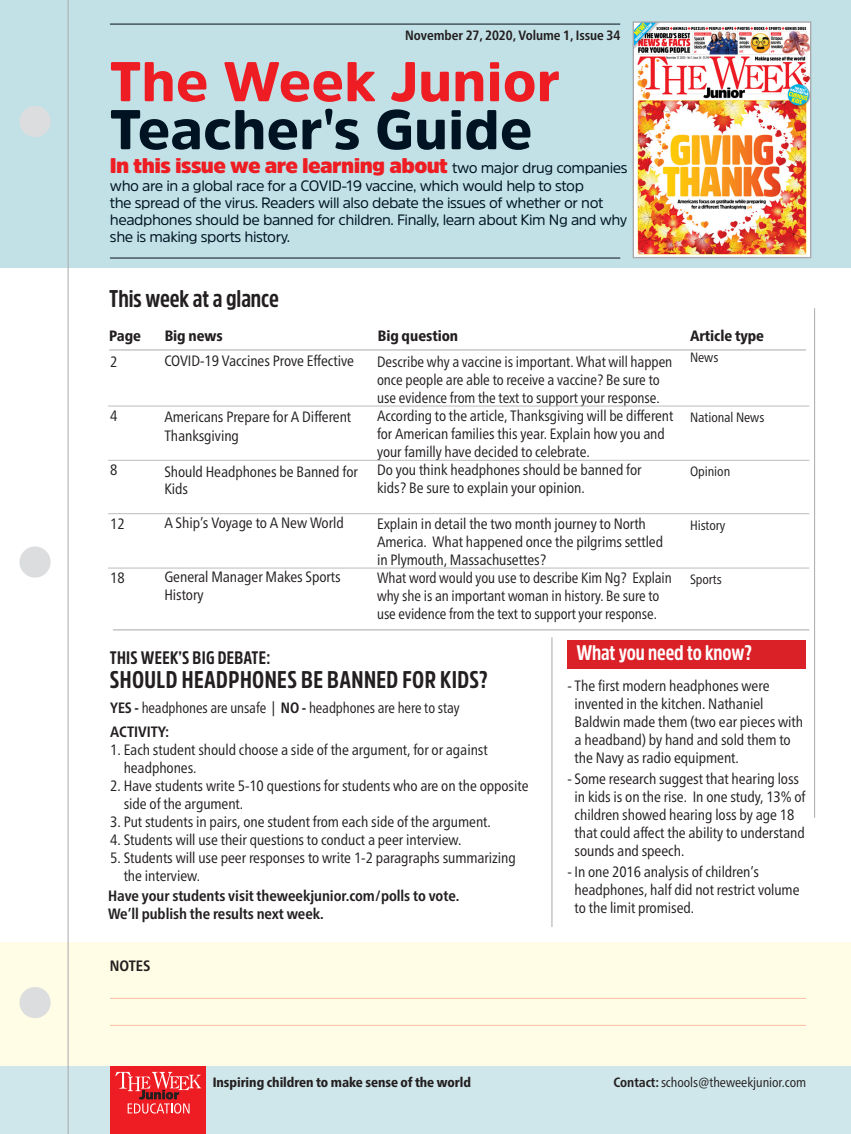
<style>
.page{position:relative;width:851px;height:1134px;background:#fff}
.page>*{position:absolute;margin:0;border:0;box-sizing:border-box;transform-origin:0 0}
.Stand_semi_bold_smal{font:900 55.5px/48px "Amsi Pro";color:#001322}
.c1_xhead_1{font:700 24px "Amsi Pro Cond";letter-spacing:.015em;color:#231f20}
.c1_xhead_1-2{font:700 24px "Amsi Pro Cond";letter-spacing:-.005em;color:#231f20}
.Stand_semi_bold_smal-2{font:900 21px "Amsi Pro";letter-spacing:-.03em;color:#ee1d23}
.c1_xhead_1-3{font:700 21px "Amsi Pro Cond";letter-spacing:-.005em;color:#fff}
.c1_xhead_1-4{font:700 18px "Amsi Pro Cond";letter-spacing:.015em;color:#231f20}
.C1_book_drop_cap{font:condensed 15px/18px "Frutiger Neue LT Pro";letter-spacing:-.005em;color:#231f20}
.C1_book_no_indent{font:condensed 15px/18px "Frutiger Neue LT Pro";letter-spacing:-.005em;color:#231f20}
.Stand_semi_bold_smal-3{font:15px/17.2px "Amsi Pro";letter-spacing:-.03em;color:#001322}
.C1_book_no_indent-2{font:condensed 15px/18px "Frutiger Neue LT Pro";letter-spacing:-.005em;color:#231f20;scale:.96 1}
.C1_book_drop_cap-2{font:700 condensed 15px/18px "Frutiger Neue LT Pro";letter-spacing:-.005em;color:#231f20}
.C1_book_drop_cap-3{font:condensed 15px "Frutiger Neue LT Pro";letter-spacing:-.005em;color:#231f20;scale:.95 1}
.C1_heavy_no_indent{font:800 condensed 15px "Frutiger Neue LT Pro";letter-spacing:-.005em;color:#231f20}
.C1_bold_no_indent{font:700 condensed 15px "Frutiger Neue LT Pro";letter-spacing:-.005em;color:#231f20}
.C1_bold_no_indent-2{font:800 condensed 13.5px "Frutiger Neue LT Pro";letter-spacing:-.005em;color:#231f20}
.C1_book_no_indent-3{font:condensed 13.5px "Frutiger Neue LT Pro";letter-spacing:-.005em;color:#231f20}
.C1_bold_no_indent-3{font:condensed 13.5px "Frutiger Neue LT Pro";letter-spacing:-.005em;color:#231f20}
.C1_bold_no_indent-4{font:700 condensed 13.5px "Frutiger Neue LT Pro";letter-spacing:-.005em;color:#231f20}
.s1{color:#ee1d23}
.s2{font-weight:400;font-size:15px;color:#001322}
.s3{font-weight:700}
</style>
<div class="page">
<div style="left:0;top:942px;width:850px;height:170px;background:#fffde5"></div>
<hr style="left:110px;top:998px;width:696px;height:1px;background:#fabda6">
<hr style="left:110px;top:1025px;width:696px;height:1px;background:#fabda6">
<div style="left:0;top:1067px;width:850px;height:67px;background:#cfe7eb"></div>
<hr style="left:109px;top:350px;width:697px;height:1px;background:#a8a9ad">
<div style="left:0;top:0;width:850px;height:268px;background:#c2e1e6"></div>
<hr style="left:814px;top:308px;width:1px;height:510px;background:#a8a9ad">
<hr style="left:551px;top:637px;width:1px;height:290px;background:#a8a9ad">
<hr style="left:113px;top:630px;width:696px;height:1px;background:#a8a9ad">
<div style="left:19px;top:106px;width:32px;height:31px;background:#dcdddf;border-radius:50%"></div>
<div style="left:19px;top:546px;width:32px;height:32px;background:#dcdddf;border-radius:50%"></div>
<div style="left:19px;top:987px;width:32px;height:31px;background:#dcdddf;border-radius:50%"></div>
<hr style="left:68px;top:0;width:1px;height:1134px;background:#a8a9ad">
<hr style="left:110px;top:24px;width:510px;height:1px;background:#08111a">
<hr style="left:110px;top:258px;width:510px;height:1px;background:#08111a">
<div style="left:110px;top:1067px;width:96px;height:67px;background:#ee1d23"></div>
<svg style="left:115px;top:1072px;width:86px;height:42px"></svg>
<hr style="left:108px;top:460px;width:701px;height:1px;background:#bcbdc0">
<hr style="left:108px;top:406px;width:701px;height:1px;background:#bcbdc0">
<hr style="left:108px;top:513px;width:701px;height:1px;background:#bcbdc0">
<hr style="left:108px;top:568px;width:701px;height:1px;background:#bcbdc0">
<img style="left:634px;top:23px;width:175px;height:233px">
<div style="left:632px;top:21px;width:179px;height:237px;border:1px solid #a8a9ad"></div>
<div style="left:567px;top:640px;width:238px;height:29px;background:#da2128"></div>
<p class="C1_bold_no_indent-4" style="left:405px;top:27px;width:216px">November 27, 2020, Volume 1, Issue 34</p>
<p class="Stand_semi_bold_smal" style="left:110px;top:57px;width:452px"><span class="s1">The Week Junior<br></span>Teacher's Guide</p>
<p class="Stand_semi_bold_smal-2" style="left:110px;top:151px;width:519px">In this issue we are learning about <span class="s2">two major drug companies</span></p>
<p class="Stand_semi_bold_smal-3" style="left:110px;top:176px;width:519px">who are in a global race for a COVID-19 vaccine, which would help to stop<br>the spread of the virus. Readers will also debate the issues of whether or not headphones should be banned for children. Finally, learn about Kim Ng and why she is making sports history.</p>
<p class="c1_xhead_1-2" style="left:109px;top:282px;width:171px">This week at a glance</p>
<p class="C1_heavy_no_indent" style="left:109px;top:326px;width:33px">Page</p>
<p class="C1_heavy_no_indent" style="left:165px;top:326px;width:59px">Big news</p>
<p class="C1_heavy_no_indent" style="left:378px;top:326px;width:82px">Big question</p>
<p class="C1_heavy_no_indent" style="left:690px;top:326px;width:76px">Article type</p>
<p class="C1_book_no_indent-3" style="left:690px;top:350px;width:30px">News</p>
<p class="C1_book_no_indent" style="left:164px;top:352px;width:191px">COVID-19 Vaccines Prove Effective</p>
<p class="C1_book_no_indent" style="left:377px;top:353px;width:297px">Describe why a vaccine is important. What will happen once people are able to receive a vaccine? Be sure to use evidence from the text to support your response.</p>
<p class="C1_book_no_indent" style="left:377px;top:407px;width:298px">According to the article, Thanksgiving will be different for American families this year. Explain how you and your familly have decided to celebrate.</p>
<p class="C1_book_no_indent" style="left:377px;top:461px;width:266px">Do you think headphones should be banned for kids? Be sure to explain your opinion.</p>
<p class="C1_book_no_indent" style="left:377px;top:515px;width:287px">Explain in detail the two month journey to North<br>America. What happened once the pilgrims settled in Plymouth, Massachusettes?</p>
<p class="C1_book_no_indent-2" style="left:377px;top:569px;width:308px">What word would you use to describe Kim Ng? Explain why she is an important woman in history. Be sure to use evidence from the text to support your response.</p>
<p class="c1_xhead_1-3" style="left:576px;top:639px;width:177px">What you need to know?</p>
<p class="C1_book_no_indent" style="left:110px;top:353px;width:9px">2</p>
<p class="C1_book_no_indent" style="left:164px;top:407px;width:188px;line-height:19.5px">Americans Prepare for A Different<br>Thanksgiving</p>
<p class="C1_book_no_indent" style="left:164px;top:464px;width:195px;line-height:16.5px">Should Headphones be Banned for<br>Kids</p>
<p class="C1_book_no_indent" style="left:164px;top:514px;width:181px">A Ship’s Voyage to A New World</p>
<p class="C1_book_no_indent" style="left:164px;top:568px;width:178px">General Manager Makes Sports<br>History</p>
<p class="C1_book_no_indent" style="left:110px;top:407px;width:9px">4</p>
<p class="C1_book_no_indent-3" style="left:690px;top:409px;width:76px">National News</p>
<p class="C1_book_no_indent" style="left:110px;top:461px;width:9px">8</p>
<p class="C1_book_no_indent-3" style="left:690px;top:463px;width:42px">Opinion</p>
<p class="C1_book_no_indent" style="left:110px;top:515px;width:16px">12</p>
<p class="C1_book_no_indent-3" style="left:690px;top:517px;width:37px">History</p>
<p class="C1_book_no_indent" style="left:110px;top:569px;width:16px">18</p>
<p class="C1_book_no_indent-3" style="left:690px;top:571px;width:33px">Sports</p>
<p class="c1_xhead_1-4" style="left:110px;top:645px;width:162px">THIS WEEK’S BIG DEBATE:</p>
<p class="c1_xhead_1" style="left:110px;top:663px;width:380px">SHOULD HEADPHONES BE BANNED FOR KIDS?</p>
<p class="C1_book_drop_cap" style="left:574px;top:677px;width:230px;text-indent:-7px">- The first modern headphones were invented in the kitchen. Nathaniel Baldwin made them (two ear pieces with a headband) by hand and sold them to the Navy as radio equipment.</p>
<p class="C1_book_drop_cap" style="left:574px;top:770px;width:232px;text-indent:-7px">- Some research suggest that hearing loss in kids is on the rise. In one study, 13% of children showed hearing loss by age 18 that could affect the ability to understand sounds and speech.</p>
<p class="C1_book_drop_cap" style="left:574px;top:863px;width:226px;text-indent:-7px">- In one 2016 analysis of children’s headphones, half did not restrict volume to the limit promised.</p>
<p class="C1_book_drop_cap-3" style="left:110px;top:699px;width:369px"><span class="s3">YES -</span> headphones are unsafe | <span class="s3">NO -</span> headphones are here to stay</p>
<p class="C1_book_drop_cap-2" style="left:110px;top:723px;width:61px">ACTIVITY:</p>
<p class="C1_book_drop_cap" style="left:124px;top:741px;width:365px;text-indent:-13px">1. Each student should choose a side of the argument, for or against headphones.</p>
<p class="C1_book_drop_cap" style="left:124px;top:777px;width:406px;text-indent:-13px">2. Have students write 5-10 questions for students who are on the opposite side of the argument.</p>
<p class="C1_book_drop_cap" style="left:110px;top:813px;width:382px">3. Put students in pairs, one student from each side of the argument.</p>
<p class="C1_book_drop_cap" style="left:110px;top:831px;width:353px">4. Students will use their questions to conduct a peer interview.</p>
<p class="C1_book_drop_cap" style="left:124px;top:849px;width:393px;text-indent:-13px">5. Students will use peer responses to write 1-2 paragraphs summarizing the interview.</p>
<p class="C1_book_drop_cap-2" style="left:108px;top:887px;width:353px">Have your students visit theweekjunior.com/polls to vote.<br>We’ll publish the results next week.</p>
<p class="C1_bold_no_indent" style="left:110px;top:957px;width:42px">NOTES</p>
<p class="C1_bold_no_indent-2" style="left:213px;top:1074px;width:260px">Inspiring children to make sense of the world</p>
<p class="C1_bold_no_indent-3" style="left:613px;top:1074px;width:194px"><span class="s3">Contact:</span> schools@theweekjunior.com</p>
</div>
